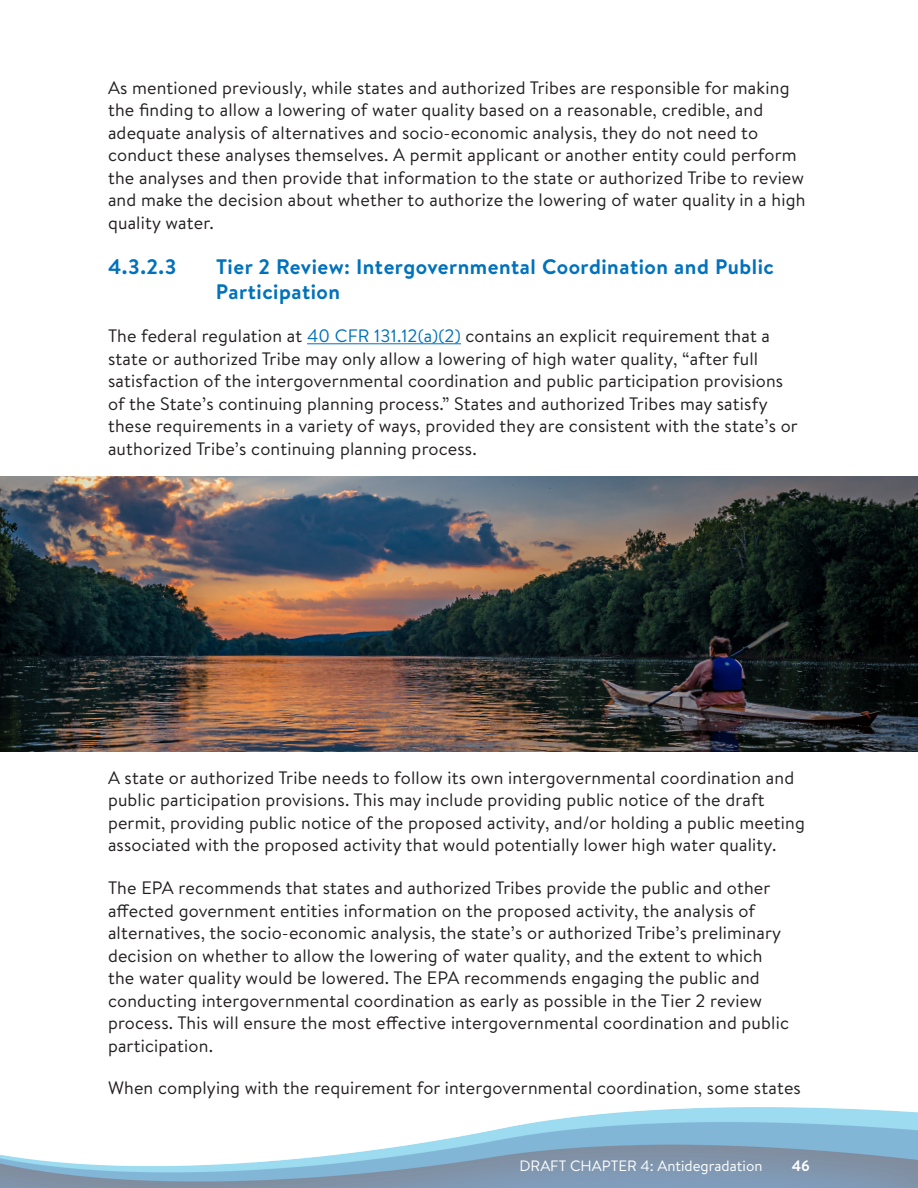
<style>
.page{position:relative;width:918px;height:1188px;background:#fff}
.page>*{position:absolute;margin:0;border:0;box-sizing:border-box;transform-origin:0 0}
.t1{font:700 21px/25.2px "Brandon Text";letter-spacing:.025em;color:#0072bc}
.t2{font:18px/22.5px "Brandon Text";letter-spacing:.01em;color:#231f20}
.t3{font:15px "Brandon Text";color:#fff}
.t4{font:700 15px "Brandon Text";color:#fff}
.s1{color:#0072bc}
</style>
<div class="page">
<img style="left:0;top:1107px;width:918px;height:81px">
<hr style="left:307px;top:343px;width:154px;height:1px;background:#0072bc">
<img style="left:0;top:477px;width:918px;height:274px">
<p class="t2" style="left:108px;top:76px;width:699px">As mentioned previously, while states and authorized Tribes are responsible for making the finding to allow a lowering of water quality based on a reasonable, credible, and adequate analysis of alternatives and socio-economic analysis, they do not need to conduct these analyses themselves. A permit applicant or another entity could perform the analyses and then provide that information to the state or authorized Tribe to review and make the decision about whether to authorize the lowering of water quality in a high quality water.</p>
<p class="t1" style="left:108px;top:254px;width:70px">4.3.2.3</p>
<p class="t1" style="left:216px;top:254px;width:559px">Tier 2 Review: Intergovernmental Coordination and Public<br>Participation</p>
<p class="t2" style="left:108px;top:324px;width:691px">The federal regulation at <span class="s1">40 CFR 131.12(a)(2)</span> contains an explicit requirement that a state or authorized Tribe may only allow a lowering of high water quality, “after full satisfaction of the intergovernmental coordination and public participation provisions of the State’s continuing planning process.” States and authorized Tribes may satisfy these requirements in a variety of ways, provided they are consistent with the state’s or authorized Tribe’s continuing planning process.</p>
<p class="t2" style="left:108px;top:766px;width:698px">A state or authorized Tribe needs to follow its own intergovernmental coordination and public participation provisions. This may include providing public notice of the draft permit, providing public notice of the proposed activity, and/or holding a public meeting associated with the proposed activity that would potentially lower high water quality.</p>
<p class="t2" style="left:108px;top:876px;width:683px">The EPA recommends that states and authorized Tribes provide the public and other affected government entities information on the proposed activity, the analysis of alternatives, the socio-economic analysis, the state’s or authorized Tribe’s preliminary decision on whether to allow the lowering of water quality, and the extent to which the water quality would be lowered. The EPA recommends engaging the public and conducting intergovernmental coordination as early as possible in the Tier 2 review process. This will ensure the most effective intergovernmental coordination and public participation.</p>
<p class="t2" style="left:108px;top:1076px;width:694px">When complying with the requirement for intergovernmental coordination, some states</p>
<p class="t3" style="left:519px;top:1155px;width:245px">DRAFT CHAPTER 4: Antidegradation</p>
<p class="t4" style="left:792px;top:1155px;width:20px">46</p>
</div>
